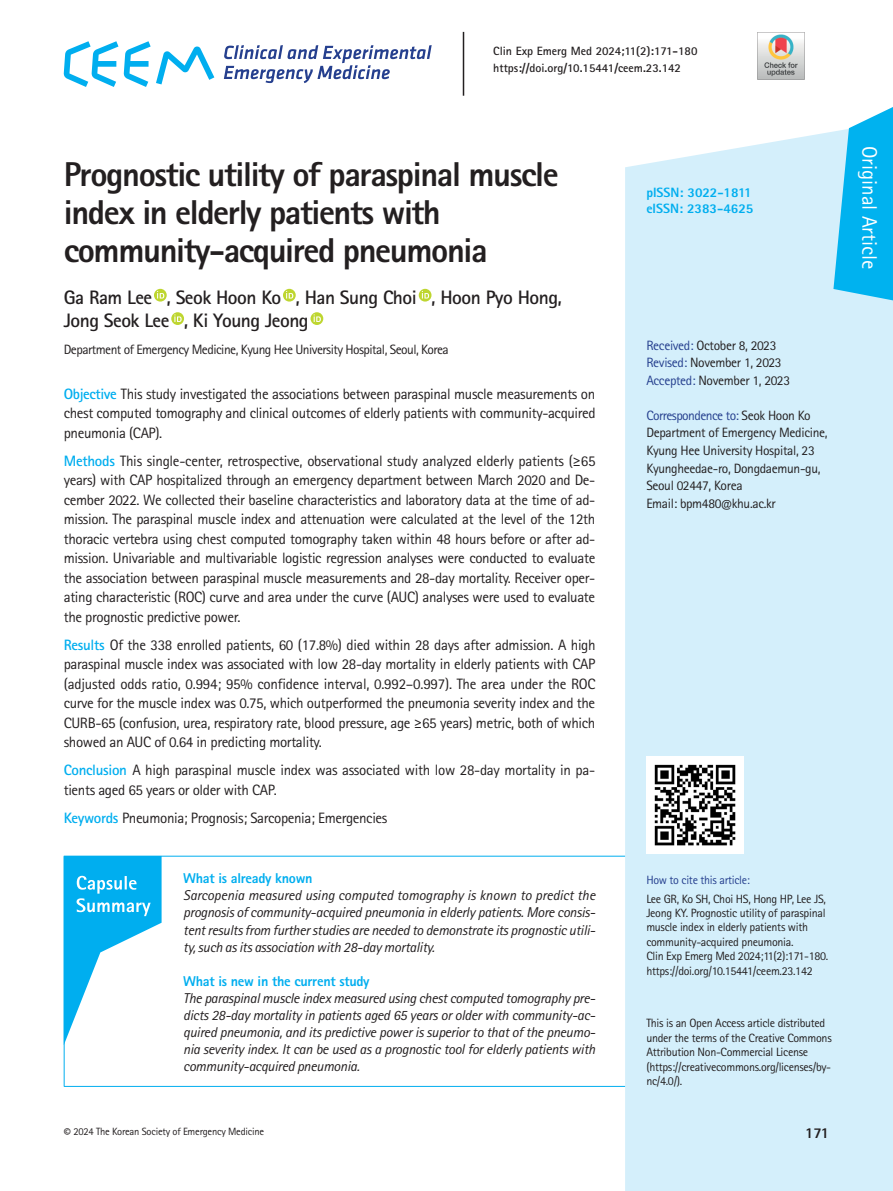
<style>
.page{position:relative;width:893px;height:1191px;background:#fff}
.page>*{position:absolute;margin:0;border:0;box-sizing:border-box;transform-origin:0 0}
.제목{font:800 34.5px/38px "Rotis Sans Serif Std";letter-spacing:-.04em;color:#231f20}
.t1{font:21px "Rotis Sans Serif Std";color:#fff}
.저자{font:700 19.5px/23.4px "Rotis Sans Serif Std";letter-spacing:-.025em;color:#231f20}
.초록{font:15px/19.5px "Rotis Sans Serif Std";letter-spacing:-.025em;color:#231f20;text-align:justify}
.t2{font:800 15px "Rotis Sans Serif Std";color:#231f20}
.t3{font:italic 14.25px/17.1px "Rotis Sans Serif Std";letter-spacing:-.02em;color:#231f20;text-align:justify}
.t4{font:800 14.25px "Rotis Sans Serif Std";letter-spacing:-.02em;color:#00aeef}
.date{font:13.5px/17.5px "Rotis Sans Serif Std";letter-spacing:-.025em;color:#231f20}
.소속{font:13.5px "Rotis Sans Serif Std";letter-spacing:-.04em;color:#231f20}
.t5{font:800 13.5px "Rotis Sans Serif Std";color:#00aeef}
.교신저자{font:13.5px "Rotis Sans Serif Std";letter-spacing:-.04em;color:#253f8e}
.인용주소본문{font:12px/14.4px "Rotis Sans Serif Std";letter-spacing:-.025em;color:#231f20}
.잡지볼륨{font:700 12px "Rotis Sans Serif Std";color:#231f20}
.인용주소볼드{font:12px "Rotis Sans Serif Std";letter-spacing:-.025em;color:#253f8e}
.t6{font:10.5px "Rotis Sans Serif Std";letter-spacing:-.02em;color:#231f20}
.s1{font-weight:700;color:#00aeef}
.s2{color:#253f8e}
.s3{color:#231f20}
.s4{font-family:"Myriad Pro";font-weight:700}
</style>
<div class="page">
<div style="left:625px;top:131px;width:268px;height:1060px;background:#d4effb"></div>
<svg style="left:64px;top:41px;width:54px;height:46px"></svg>
<svg style="left:124px;top:41px;width:90px;height:46px"></svg>
<svg style="left:224px;top:45px;width:208px;height:38px"></svg>
<hr style="left:463px;top:32px;width:1px;height:64px;background:#231f20">
<svg style="left:833px;top:107px;width:60px;height:193px;background:#31c0f1"></svg>
<svg style="left:154px;top:289px;width:13px;height:12px"></svg>
<svg style="left:157px;top:291px;width:7px;height:7px"></svg>
<svg style="left:283px;top:289px;width:13px;height:12px"></svg>
<svg style="left:286px;top:291px;width:7px;height:7px"></svg>
<svg style="left:419px;top:289px;width:12px;height:12px"></svg>
<svg style="left:422px;top:291px;width:7px;height:7px"></svg>
<svg style="left:171px;top:312px;width:13px;height:13px"></svg>
<svg style="left:174px;top:314px;width:8px;height:8px"></svg>
<svg style="left:311px;top:312px;width:12px;height:13px"></svg>
<svg style="left:314px;top:314px;width:7px;height:8px"></svg>
<div style="left:646px;top:756px;width:98px;height:98px;background:#fff"></div>
<img style="left:654px;top:764px;width:82px;height:82px">
<hr style="left:64px;top:855px;width:561px;height:1px;background:#00aeef">
<hr style="left:64px;top:856px;width:1px;height:230px;background:#00aeef">
<hr style="left:64px;top:1086px;width:561px;height:1px;background:#00aeef">
<svg style="left:64px;top:856px;width:98px;height:189px"></svg>
<img style="left:758px;top:32px;width:46px;height:47px">
<p class="잡지볼륨" style="left:493px;top:44px;width:206px">Clin Exp Emerg Med 2024;11(2):171-180</p>
<p class="잡지볼륨" style="left:493px;top:60px;width:189px">https://doi.org/10.15441/ceem.23.142</p>
<p class="제목" style="left:64px;top:155px;width:496px">Prognostic utility of paraspinal muscle index in elderly patients with community-acquired pneumonia</p>
<p class="저자" style="left:64px;top:285px;width:500px">Ga Ram Lee , Seok Hoon Ko , Han Sung Choi , Hoon Pyo Hong,<br>Jong Seok Lee , Ki Young Jeong</p>
<p class="소속" style="left:64px;top:342px;width:387px">Department of Emergency Medicine, Kyung Hee University Hospital, Seoul, Korea</p>
<p class="초록" style="left:64px;top:384px;width:533px"><span class="s1">Objective</span> This study investigated the associations between paraspinal muscle measurements on chest computed tomography and clinical outcomes of elderly patients with community-acquired pneumonia (CAP).</p>
<p class="초록" style="left:64px;top:451px;width:533px"><span class="s1">Methods</span> This single-center, retrospective, observational study analyzed elderly patients (≥65 years) with CAP hospitalized through an emergency department between March 2020 and De&shy;cember 2022. We collected their baseline characteristics and laboratory data at the time of ad&shy;mission. The paraspinal muscle index and attenuation were calculated at the level of the 12th thoracic vertebra using chest computed tomography taken within 48 hours before or after ad&shy;mission. Univariable and multivariable logistic regression analyses were conducted to evaluate the association between paraspinal muscle measurements and 28-day mortality. Receiver oper&shy;ating characteristic (ROC) curve and area under the curve (AUC) analyses were used to evaluate the prognostic predictive power.</p>
<p class="초록" style="left:64px;top:635px;width:533px"><span class="s1">Results</span> Of the 338 enrolled patients, 60 (17.8%) died within 28 days after admission. A high paraspinal muscle index was associated with low 28-day mortality in elderly patients with CAP (adjusted odds ratio, 0.994; 95% confidence interval, 0.992–0.997). The area under the ROC curve for the muscle index was 0.75, which outperformed the pneumonia severity index and the CURB-65 (confusion, urea, respiratory rate, blood pressure, age ≥65 years) metric, both of which showed an AUC of 0.64 in predicting mortality.</p>
<p class="초록" style="left:64px;top:760px;width:533px"><span class="s1">Conclusion</span> A high paraspinal muscle index was associated with low 28-day mortality in pa&shy;tients aged 65 years or older with CAP.</p>
<p class="초록" style="left:64px;top:808px;width:325px"><span class="s1">Keywords</span> Pneumonia; Prognosis; Sarcopenia; Emergencies</p>
<p class="t4" style="left:183px;top:869px;width:131px">What is already known</p>
<p class="t3" style="left:183px;top:887px;width:414px">Sarcopenia measured using computed tomography is known to predict the prognosis of community-acquired pneumonia in elderly patients. More consis&shy;tent results from further studies are needed to demonstrate its prognostic utili&shy;ty, such as its association with 28-day mortality.</p>
<p class="t4" style="left:183px;top:972px;width:188px">What is new in the current study</p>
<p class="t3" style="left:183px;top:989px;width:414px">The paraspinal muscle index measured using chest computed tomography pre&shy;dicts 28-day mortality in patients aged 65 years or older with community-ac&shy;quired pneumonia, and its predictive power is superior to that of the pneumo&shy;nia severity index. It can be used as a prognostic tool for elderly patients with community-acquired pneumonia.</p>
<p class="t5" style="left:646px;top:183px;width:107px">pISSN: 3022-1811</p>
<p class="t5" style="left:646px;top:200px;width:109px">eISSN: 2383-4625</p>
<p class="date" style="left:646px;top:336px;width:132px"><span class="s2">Received:</span> October 8, 2023</p>
<p class="date" style="left:646px;top:354px;width:137px"><span class="s2">Revised:</span> November 1, 2023</p>
<p class="date" style="left:646px;top:371px;width:145px"><span class="s2">Accepted:</span> November 1, 2023</p>
<p class="교신저자" style="left:646px;top:407px;width:166px">Correspondence to: <span class="s3">Seok Hoon Ko</span></p>
<p class="date" style="left:646px;top:424px;width:183px">Department of Emergency Medicine,<br>Kyung Hee University Hospital, 23<br>Kyungheedae-ro, Dongdaemun-gu,<br>Seoul 02447, Korea</p>
<p class="date" style="left:646px;top:494px;width:131px">Email: bpm480@khu.ac.kr</p>
<p class="인용주소볼드" style="left:646px;top:872px;width:105px">How to cite this article:</p>
<p class="인용주소본문" style="left:646px;top:891px;width:181px">Lee GR, Ko SH, Choi HS, Hong HP, Lee JS, Jeong KY. Prognostic utility of paraspinal muscle index in elderly patients with community-acquired pneumonia.</p>
<p class="인용주소본문" style="left:646px;top:949px;width:183px">Clin Exp Emerg Med 2024;11(2):171-180.</p>
<p class="인용주소본문" style="left:646px;top:963px;width:168px">https://doi.org/10.15441/ceem.23.142</p>
<p class="인용주소본문" style="left:646px;top:1016px;width:187px">This is an Open Access article distributed under the terms of the Creative Commons Attribution Non-Commercial License (https://creativecommons.org/licenses/by&shy;nc/4.0/).</p>
<p class="t6" style="left:64px;top:1125px;width:202px"><span class="s4">©</span> 2024 The Korean Society of Emergency Medicine</p>
<p class="t2" style="left:805px;top:1123px;width:25px">171</p>
<p class="t1" style="left:882px;top:146px;width:125px;rotate:90deg">Original Article</p>
</div>
